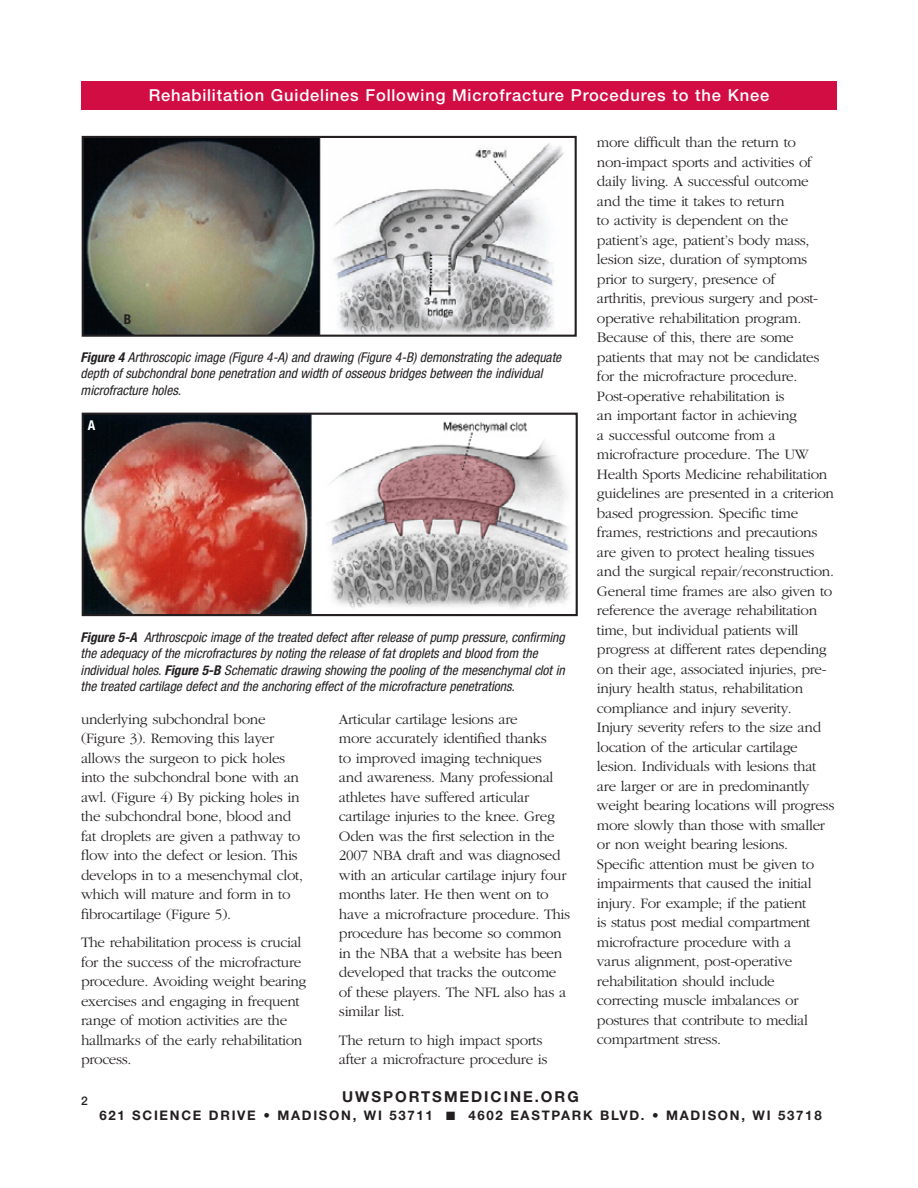
<style>
.page{position:relative;width:918px;height:1188px;background:#fff}
.page>*{position:absolute;margin:0;border:0;box-sizing:border-box;transform-origin:0 0}
.t1{font:500 16.5px "Helvetica Neue LT Std";letter-spacing:.05em;color:#fff}
.t2{font:300 15px/19.5px "Garamond";letter-spacing:-.025em;color:#231f20}
.t3{font:700 15px "Helvetica Neue LT Std";letter-spacing:.13em;color:#231f20}
.t4{font:italic condensed 13.5px/16.5px "Helvetica Neue LT Std";color:#231f20}
.t5{font:700 condensed 13.5px "Helvetica Neue LT Std";color:#fff}
.t6{font:700 condensed 13.5px "Helvetica Neue LT Std";color:#231f20}
.t7{font:700 13.2px "Helvetica Neue LT Std";letter-spacing:.13em;color:#231f20}
.t8{font:500 12px "Helvetica Neue LT Std";color:#231f20}
.s1{font-weight:700}
</style>
<div class="page">
<div style="left:81px;top:81px;width:756px;height:28px;background:#d20d44"></div>
<img style="left:85px;top:139px;width:479px;height:195px">
<div style="left:82px;top:136px;width:495px;height:201px;border:2px solid #231f20"></div>
<img style="left:85px;top:416px;width:485px;height:197px">
<div style="left:82px;top:413px;width:496px;height:203px;border:2px solid #231f20"></div>
<p class="t1" style="left:149px;top:85px;width:622px">Rehabilitation Guidelines Following Microfracture Procedures to the Knee</p>
<p class="t6" style="left:124px;top:311px;width:9px">B</p>
<p class="t4" style="left:81px;top:349px;width:482px"><span class="s1">Figure 4</span> Arthroscopic image (Figure 4-A) and drawing (Figure 4-B) demonstrating the adequate depth of subchondral bone penetration and width of osseous bridges between the individual microfracture holes.</p>
<p class="t5" style="left:88px;top:417px;width:9px">A</p>
<p class="t4" style="left:81px;top:629px;width:486px"><span class="s1">Figure 5-A</span> Arthroscpoic image of the treated defect after release of pump pressure, confirming the adequacy of the microfractures by noting the release of fat droplets and blood from the individual holes. <span class="s1">Figure 5-B</span> Schematic drawing showing the pooling of the mesenchymal clot in the treated cartilage defect and the anchoring effect of the microfracture penetrations.</p>
<p class="t2" style="left:81px;top:710px;width:223px">underlying subchondral bone (Figure 3). Removing this layer allows the surgeon to pick holes into the subchondral bone with an awl. (Figure 4) By picking holes in the subchondral bone, blood and fat droplets are given a pathway to flow into the defect or lesion. This develops in to a mesenchymal clot, which will mature and form in to fibrocartilage (Figure 5).</p>
<p class="t2" style="left:81px;top:933px;width:227px">The rehabilitation process is crucial for the success of the microfracture procedure. Avoiding weight bearing exercises and engaging in frequent range of motion activities are the hallmarks of the early rehabilitation process.</p>
<p class="t2" style="left:339px;top:710px;width:233px">Articular cartilage lesions are<br>more accurately identified thanks<br>to improved imaging techniques<br>and awareness. Many professional athletes have suffered articular cartilage injuries to the knee. Greg<br>Oden was the first selection in the<br>2007 NBA draft and was diagnosed with an articular cartilage injury four months later. He then went on to have a microfracture procedure. This procedure has become so common in the NBA that a website has been developed that tracks the outcome of these players. The NFL also has a similar list.</p>
<p class="t2" style="left:339px;top:1031px;width:210px">The return to high impact sports after a microfracture procedure is</p>
<p class="t2" style="left:597px;top:133px;width:239px">more difficult than the return to non-impact sports and activities of daily living. A successful outcome and the time it takes to return<br>to activity is dependent on the patient’s age, patient’s body mass, lesion size, duration of symptoms prior to surgery, presence of<br>arthritis, previous surgery and post&shy;operative rehabilitation program.<br>Because of this, there are some patients that may not be candidates for the microfracture procedure.<br>Post-operative rehabilitation is<br>an important factor in achieving<br>a successful outcome from a microfracture procedure. The UW Health Sports Medicine rehabilitation guidelines are presented in a criterion based progression. Specific time frames, restrictions and precautions are given to protect healing tissues and the surgical repair/reconstruction.<br>General time frames are also given to reference the average rehabilitation time, but individual patients will progress at different rates depending on their age, associated injuries, pre&shy;injury health status, rehabilitation compliance and injury severity.<br>Injury severity refers to the size and location of the articular cartilage lesion. Individuals with lesions that are larger or are in predominantly weight bearing locations will progress more slowly than those with smaller or non weight bearing lesions.<br>Specific attention must be given to impairments that caused the initial injury. For example; if the patient<br>is status post medial compartment microfracture procedure with a<br>varus alignment, post-operative rehabilitation should include correcting muscle imbalances or postures that contribute to medial compartment stress.</p>
<p class="t8" style="left:81px;top:1093px;width:8px">2</p>
<p class="t3" style="left:342px;top:1088px;width:238px">UWSPORTSMEDICINE.ORG</p>
<p class="t7" style="left:99px;top:1108px;width:724px">621 SCIENCE DRIVE • MADISON, WI 53711 ■ 4602 EASTPARK BLVD. • MADISON, WI 53718</p>
</div>
